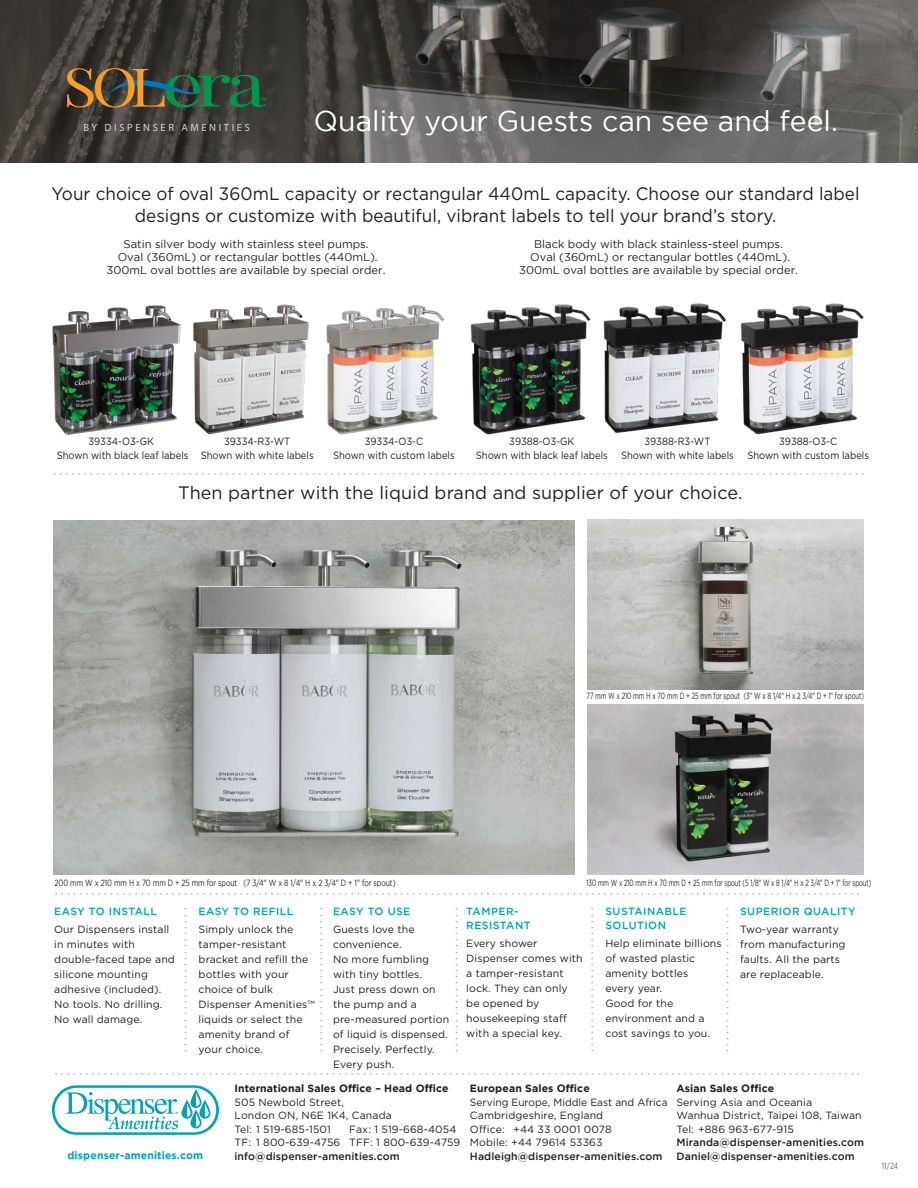
<style>
.page{position:relative;width:918px;height:1188px;background:#fff}
.page>*{position:absolute;margin:0;border:0;box-sizing:border-box;transform-origin:0 0}
.t1{font:28.5px "Gotham";color:#fff}
.t2{font:18px/22.5px "Gotham";color:#231f20;text-align:center;scale:.95 1}
.t3{font:18px "Gotham";color:#231f20}
.t4{font:11.25px/12.8px "Gotham";color:#231f20;text-align:center}
.t5{font:10.5px/15px "Gotham";letter-spacing:.01em;color:#231f20}
.t6{font:10.5px/13.5px "Gotham";letter-spacing:.01em;color:#231f20;text-align:center;scale:.9 1}
.t7{font:500 10.5px/13.5px "Gotham";letter-spacing:.01em;color:#231f20}
.t8{font:500 10.5px/13.5px "Gotham";letter-spacing:.045em;color:#02a3b2}
.t9{font:700 10.5px "Gotham";letter-spacing:.01em;color:#231f20}
.t10{font:700 10.5px "Gotham";letter-spacing:.01em;color:#02a3b2}
.t11{font:10.5px "Myriad Pro";letter-spacing:.25em;color:#d2d3d4}
.t12{font:9px "Gotham";letter-spacing:-.005em;color:#231f20;scale:.76 1}
.t13{font:9px "Gotham";letter-spacing:-.005em;color:#231f20;scale:.65 1}
.t14{font:9px "Gotham";letter-spacing:-.005em;color:#231f20;scale:.66 1}
.t15{font:9px "Gotham X Narrow";color:#6e6f72}
.t16{font:6px "Gotham";color:#a8aaad}
</style>
<div class="page">
<img style="left:0;top:0;width:918px;height:162px">
<svg style="left:52px;top:1085px;width:167px;height:50px"></svg>
<img style="left:54px;top:520px;width:521px;height:355px">
<img style="left:587px;top:704px;width:277px;height:170px">
<img style="left:587px;top:520px;width:277px;height:169px">
<svg style="left:67px;top:68px;width:200px;height:39px;background:#495539"></svg>
<img style="left:52px;top:305px;width:129px;height:129px">
<img style="left:193px;top:304px;width:116px;height:131px">
<img style="left:470px;top:304px;width:121px;height:131px">
<img style="left:603px;top:303px;width:123px;height:130px">
<img style="left:740px;top:303px;width:124px;height:132px">
<img style="left:326px;top:305px;width:118px;height:130px">
<p class="t11" style="left:83px;top:122px;width:168px">BY DISPENSER AMENITIES</p>
<h1 class="t1" style="left:314px;top:105px;width:526px">Quality your Guests can see and feel.</h1>
<h2 class="t2" style="left:52px;top:182px;width:852px">Your choice of oval 360mL capacity or rectangular 440mL capacity. Choose our standard label designs or customize with beautiful, vibrant labels to tell your brand’s story.</h2>
<p class="t4" style="left:107px;top:238px;width:280px">Satin silver body with stainless steel pumps.<br>Oval (360mL) or rectangular bottles (440mL).<br>300mL oval bottles are available by special order.</p>
<p class="t4" style="left:519px;top:238px;width:280px">Black body with black stainless-steel pumps.<br>Oval (360mL) or rectangular bottles (440mL).<br>300mL oval bottles are available by special order.</p>
<p class="t6" style="left:57px;top:434px;width:148px">39334-O3-GK<br>Shown with black leaf labels</p>
<p class="t6" style="left:333px;top:434px;width:137px">39334-O3-C<br>Shown with custom labels</p>
<p class="t6" style="left:201px;top:434px;width:127px">39334-R3-WT<br>Shown with white labels</p>
<p class="t6" style="left:476px;top:434px;width:148px">39388-O3-GK<br>Shown with black leaf labels</p>
<p class="t6" style="left:621px;top:434px;width:127px">39388-R3-WT<br>Shown with white labels</p>
<p class="t6" style="left:747px;top:434px;width:137px">39388-O3-C<br>Shown with custom labels</p>
<p class="t16" style="left:53px;top:470px;width:813px">••••••••••••••••••••••••••••••••••••••••••••••••••••••••••••••••••••••••••••••••••••••••••••••••••••••••••••••••••••••••••••••••••••</p>
<h2 class="t3" style="left:178px;top:483px;width:566px">Then partner with the liquid brand and supplier of your choice.</h2>
<p class="t14" style="left:587px;top:690px;width:422px">77 mm W x 210 mm H x 70 mm D + 25 mm for spout (3" W x 8 1/4" H x 2 3/4" D + 1" for spout)</p>
<p class="t12" style="left:54px;top:877px;width:450px">200 mm W x 210 mm H x 70 mm D + 25 mm for spout (7 3/4" W x 8 1/4" H x 2 3/4" D + 1" for spout)</p>
<p class="t13" style="left:587px;top:877px;width:440px">130 mm W x 210 mm H x 70 mm D + 25 mm for spout (5 1/8" W x 8 1/4" H x 2 3/4" D + 1" for spout)</p>
<p class="t16" style="left:55px;top:890px;width:807px">•••••••••••••••••••••••••••••••••••••••••••••••••••••••••••••••••••••••••••••••••••••••••••••••••••••••••••••••••••••••••••••••••••</p>
<p class="t8" style="left:54px;top:904px;width:104px">EASY TO INSTALL</p>
<p class="t5" style="left:54px;top:922px;width:122px">Our Dispensers install in minutes with double-faced tape and silicone mounting adhesive (included).<br>No tools. No drilling.<br>No wall damage.</p>
<p class="t8" style="left:199px;top:904px;width:96px">EASY TO REFILL</p>
<p class="t5" style="left:199px;top:922px;width:118px">Simply unlock the tamper-resistant bracket and refill the bottles with your choice of bulk<br>Dispenser Amenities™ liquids or select the amenity brand of your choice.</p>
<p class="t8" style="left:333px;top:905px;width:79px">EASY TO USE</p>
<p class="t5" style="left:333px;top:922px;width:118px">Guests love the convenience.<br>No more fumbling with tiny bottles.<br>Just press down on the pump and a pre-measured portion of liquid is dispensed.<br>Precisely. Perfectly.<br>Every push.</p>
<p class="t8" style="left:466px;top:905px;width:66px">TAMPER-<br>RESISTANT</p>
<p class="t5" style="left:466px;top:935px;width:118px">Every shower<br>Dispenser comes with a tamper-resistant lock. They can only be opened by housekeeping staff with a special key.</p>
<p class="t8" style="left:605px;top:905px;width:83px">SUSTAINABLE<br>SOLUTION</p>
<p class="t5" style="left:605px;top:935px;width:118px">Help eliminate billions of wasted plastic amenity bottles<br>every year.<br>Good for the environment and a cost savings to you.</p>
<p class="t16" style="left:182px;top:1052px;width:146px;rotate:-90deg">••••••••••••••••••••••••</p>
<p class="t16" style="left:318px;top:1052px;width:146px;rotate:-90deg">••••••••••••••••••••••••</p>
<p class="t16" style="left:453px;top:1052px;width:146px;rotate:-90deg">••••••••••••••••••••••••</p>
<p class="t16" style="left:589px;top:1052px;width:146px;rotate:-90deg">••••••••••••••••••••••••</p>
<p class="t16" style="left:724px;top:1052px;width:146px;rotate:-90deg">••••••••••••••••••••••••</p>
<p class="t8" style="left:740px;top:905px;width:117px">SUPERIOR QUALITY</p>
<p class="t5" style="left:740px;top:922px;width:107px">Two-year warranty from manufacturing faults. All the parts are replaceable.</p>
<p class="t16" style="left:55px;top:1071px;width:807px">•••••••••••••••••••••••••••••••••••••••••••••••••••••••••••••••••••••••••••••••••••••••••••••••••••••••••••••••••••••••••••••••••••</p>
<p class="t10" style="left:67px;top:1150px;width:137px">dispenser-amenities.com</p>
<p class="t9" style="left:235px;top:1082px;width:216px">International Sales Office – Head Office</p>
<p class="t5" style="left:235px;top:1095px;width:159px;line-height:13.5px">505 Newbold Street,<br>London ON, N6E 1K4, Canada<br>Tel: 1 519-685-1501</p>
<p class="t5" style="left:235px;top:1122px;width:227px;line-height:13.5px;text-indent:115px">Fax: 1 519-668-4054<br>TF: 1 800-639-4756 TFF: 1 800-639-4759</p>
<p class="t7" style="left:235px;top:1149px;width:167px">info@dispenser-amenities.com</p>
<p class="t9" style="left:470px;top:1082px;width:121px">European Sales Office</p>
<p class="t5" style="left:470px;top:1095px;width:199px;line-height:13.5px">Serving Europe, Middle East and Africa<br>Cambridgeshire, England<br>Office: +44 33 0001 0078<br>Mobile: +44 79614 53363</p>
<p class="t7" style="left:470px;top:1149px;width:194px">Hadleigh@dispenser-amenities.com</p>
<p class="t9" style="left:677px;top:1082px;width:99px">Asian Sales Office</p>
<p class="t5" style="left:677px;top:1095px;width:187px;line-height:13.5px">Serving Asia and Oceania<br>Wanhua District, Taipei 108, Taiwan<br>Tel: +886 963-677-915</p>
<p class="t7" style="left:677px;top:1135px;width:189px">Miranda@dispenser-amenities.com<br>Daniel@dispenser-amenities.com</p>
<p class="t15" style="left:882px;top:1161px;width:18px">11/24</p>
</div>
